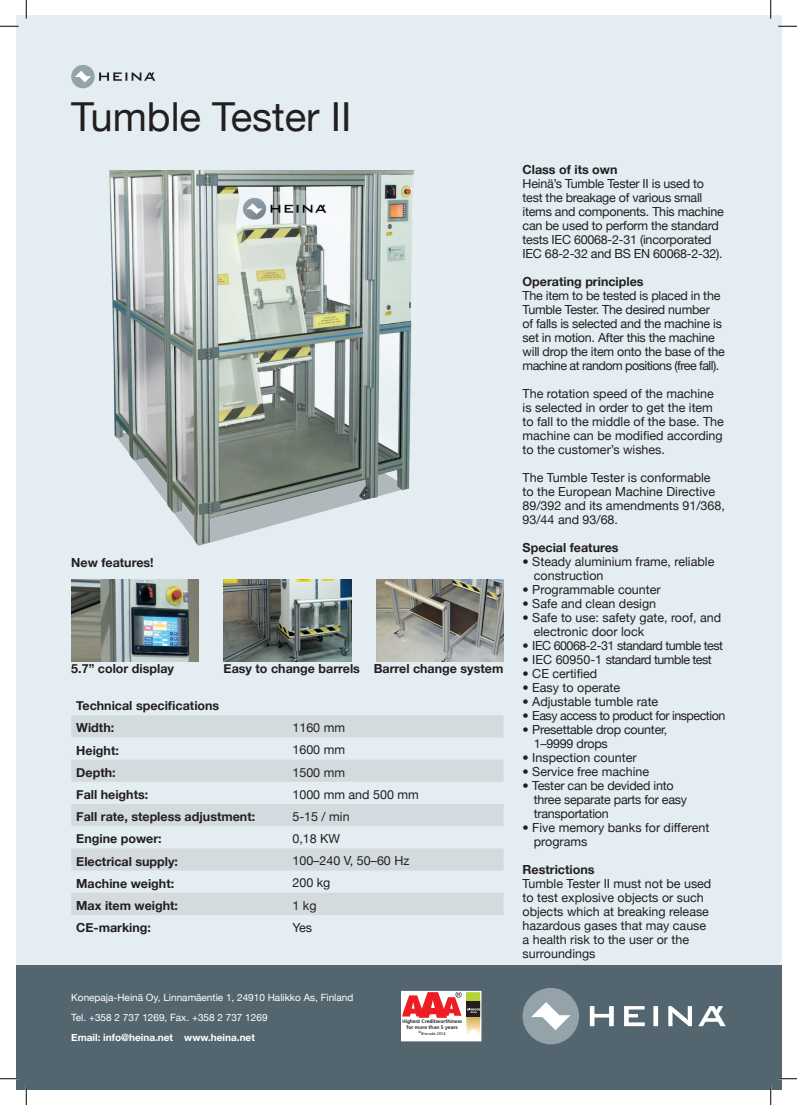
<style>
.page{position:relative;width:797px;height:1105px;background:#fff}
.page>*{position:absolute;margin:0;border:0;box-sizing:border-box;transform-origin:0 0}
.t1{font:40px "Helvetica Neue";color:#231f20}
.t2{font:12.5px/14px "Helvetica Neue";color:#231f20}
.t3{font:12.5px/14px "Helvetica Neue";letter-spacing:-.02em;color:#231f20}
.t4{font:700 12.5px "Helvetica Neue";color:#231f20}
.t5{font:12.5px "Helvetica Neue";letter-spacing:-.04em;color:#231f20}
.t6{font:10px "Helvetica Neue";color:#fff}
.t7{font:700 10px "Helvetica Neue";color:#fff}
.t8{font:700 5px/6px "Frutiger LT";color:#231f20;text-align:center}
.t9{font:4px "Frutiger LT";color:#231f20}
</style>
<div class="page">
<div style="left:16px;top:16px;width:765px;height:1063px;background:#e4edf2"></div>
<div style="left:16px;top:965px;width:765px;height:124px;background:#53656e"></div>
<img style="left:104px;top:170px;width:363px;height:445px">
<div style="left:522px;top:988px;width:57px;height:56px;background:#94a2aa;border-radius:50%"></div>
<svg style="left:531px;top:1002px;width:39px;height:28px"></svg>
<svg style="left:590px;top:1006px;width:135px;height:20px"></svg>
<svg style="left:71px;top:715px;width:432px;height:200px;fill:#d4dbdf"></svg>
<div style="left:71px;top:65px;width:24px;height:23px;background:#94a2aa;border-radius:50%"></div>
<svg style="left:75px;top:71px;width:16px;height:11px"></svg>
<svg style="left:99px;top:72px;width:56px;height:9px"></svg>
<div style="left:401px;top:991px;width:80px;height:50px;background:#fff"></div>
<svg style="left:403px;top:993px;width:76px;height:42px"></svg>
<div style="left:401px;top:991px;width:80px;height:50px;border:1px solid #fff"></div>
<img style="left:376px;top:580px;width:128px;height:81px">
<img style="left:224px;top:580px;width:127px;height:81px">
<img style="left:71px;top:580px;width:128px;height:81px">
<svg style="left:0;top:25px;width:19px;height:2px"></svg>
<svg style="left:778px;top:25px;width:19px;height:2px"></svg>
<svg style="left:0;top:1078px;width:19px;height:1px"></svg>
<svg style="left:778px;top:1078px;width:19px;height:1px"></svg>
<svg style="left:25px;top:0;width:2px;height:19px"></svg>
<svg style="left:25px;top:1086px;width:2px;height:19px"></svg>
<svg style="left:770px;top:0;width:1px;height:19px"></svg>
<svg style="left:770px;top:1086px;width:1px;height:19px"></svg>
<p class="t1" style="left:71px;top:93px;width:282px">Tumble Tester II</p>
<p class="t4" style="left:71px;top:555px;width:84px">New features!</p>
<p class="t4" style="left:71px;top:661px;width:104px">5.7” color display</p>
<p class="t4" style="left:223px;top:661px;width:138px">Easy to change barrels</p>
<p class="t4" style="left:373px;top:661px;width:131px">Barrel change system</p>
<p class="t4" style="left:76px;top:698px;width:144px">Technical specifications</p>
<p class="t4" style="left:76px;top:720px;width:39px">Width:</p>
<p class="t2" style="left:292px;top:720px;width:54px">1160 mm</p>
<p class="t4" style="left:76px;top:742px;width:44px">Height:</p>
<p class="t2" style="left:292px;top:743px;width:54px">1600 mm</p>
<p class="t4" style="left:76px;top:765px;width:41px">Depth:</p>
<p class="t2" style="left:292px;top:765px;width:54px">1500 mm</p>
<p class="t4" style="left:76px;top:787px;width:73px">Fall heights:</p>
<p class="t2" style="left:292px;top:787px;width:128px">1000 mm and 500 mm</p>
<p class="t4" style="left:76px;top:809px;width:180px">Fall rate, stepless adjustment:</p>
<p class="t2" style="left:292px;top:809px;width:59px">5-15 / min</p>
<p class="t4" style="left:76px;top:831px;width:87px">Engine power:</p>
<p class="t2" style="left:292px;top:831px;width:49px">0,18 KW</p>
<p class="t4" style="left:76px;top:853px;width:103px">Electrical supply:</p>
<p class="t2" style="left:292px;top:854px;width:118px">100–240 V, 50–60 Hz</p>
<p class="t4" style="left:76px;top:875px;width:99px">Machine weight:</p>
<p class="t2" style="left:292px;top:876px;width:39px">200 kg</p>
<p class="t4" style="left:76px;top:898px;width:103px">Max item weight:</p>
<p class="t2" style="left:292px;top:898px;width:26px">1 kg</p>
<p class="t4" style="left:76px;top:920px;width:76px">CE-marking:</p>
<p class="t2" style="left:292px;top:920px;width:21px">Yes</p>
<p class="t6" style="left:71px;top:991px;width:283px">Konepaja-Heinä Oy, Linnamäentie 1, 24910 Halikko As, Finland</p>
<p class="t6" style="left:71px;top:1011px;width:198px">Tel. +358 2 737 1269, Fax. +358 2 737 1269</p>
<p class="t7" style="left:71px;top:1031px;width:185px">Email: info@heina.net www.heina.net</p>
<p class="t8" style="left:402px;top:1018px;width:62px">Highest Creditworthiness for more than 5 years</p>
<p class="t9" style="left:418px;top:1031px;width:28px"><sup>©</sup>Bisnode 2014</p>
<p class="t4" style="left:522px;top:161px;width:96px">Class of its own</p>
<p class="t3" style="left:522px;top:176px;width:203px">Heinä’s Tumble Tester II is used to test the breakage of various small items and components. This machine can be used to perform the standard tests IEC 60068-2-31 (incorporated IEC 68-2-32 and BS EN 60068-2-32).</p>
<p class="t4" style="left:522px;top:273px;width:123px">Operating principles</p>
<p class="t3" style="left:522px;top:288px;width:204px">The item to be tested is placed in the Tumble Tester. The desired number<br>of falls is selected and the machine is set in motion. After this the machine will drop the item onto the base of the machine at random positions (free fall).</p>
<p class="t2" style="left:522px;top:386px;width:203px">The rotation speed of the machine is selected in order to get the item to fall to the middle of the base. The machine can be modified according to the customer’s wishes.</p>
<p class="t2" style="left:522px;top:470px;width:204px">The Tumble Tester is conformable to the European Machine Directive<br>89/392 and its amendments 91/368,<br>93/44 and 93/68.</p>
<p class="t4" style="left:522px;top:539px;width:98px">Special features</p>
<p class="t2" style="left:534px;top:554px;width:182px;text-indent:-11px">• Steady aluminium frame, reliable construction</p>
<p class="t2" style="left:522px;top:582px;width:139px">• Programmable counter</p>
<p class="t2" style="left:522px;top:596px;width:135px">• Safe and clean design</p>
<p class="t2" style="left:534px;top:610px;width:189px;text-indent:-11px">• Safe to use: safety gate, roof, and electronic door lock</p>
<p class="t5" style="left:522px;top:638px;width:202px">• IEC 60068-2-31 standard tumble test</p>
<p class="t5" style="left:522px;top:652px;width:191px">• IEC 60950-1 standard tumble test</p>
<p class="t2" style="left:522px;top:666px;width:76px">• CE certified</p>
<p class="t2" style="left:522px;top:680px;width:99px">• Easy to operate</p>
<p class="t2" style="left:522px;top:694px;width:137px">• Adjustable tumble rate</p>
<p class="t5" style="left:522px;top:708px;width:204px">• Easy access to product for inspection</p>
<p class="t3" style="left:534px;top:722px;width:135px;text-indent:-11px">• Presettable drop counter,<br>1–9999 drops</p>
<p class="t2" style="left:522px;top:750px;width:115px">• Inspection counter</p>
<p class="t2" style="left:522px;top:764px;width:128px">• Service free machine</p>
<p class="t3" style="left:534px;top:778px;width:155px;text-indent:-11px">• Tester can be devided into three separate parts for easy transportation</p>
<p class="t2" style="left:534px;top:820px;width:177px;text-indent:-11px">• Five memory banks for different programs</p>
<p class="t4" style="left:522px;top:861px;width:73px">Restrictions</p>
<p class="t2" style="left:522px;top:876px;width:190px">Tumble Tester II must not be used to test explosive objects or such objects which at breaking release hazardous gases that may cause a health risk to the user or the surroundings</p>
</div>
